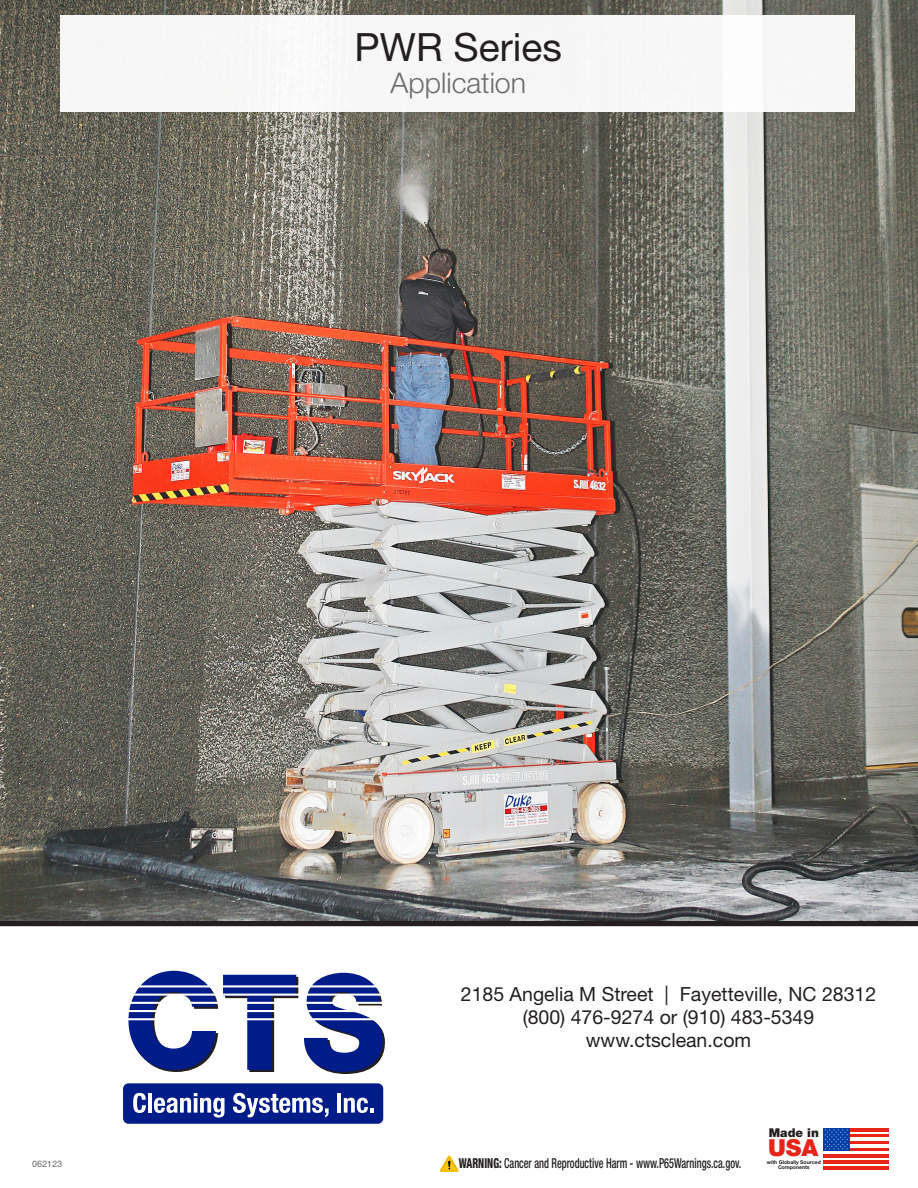
<style>
.page{position:relative;width:918px;height:1188px;background:#fff}
.page>*{position:absolute;margin:0;border:0;box-sizing:border-box;transform-origin:0 0}
.t1{font:39px "Helvetica Neue LT Std";color:#231f20}
.t2{font:300 28.5px "Helvetica Neue LT Std";color:#6c6d70}
.t3{font:900 23.55px "Helvetica Neue LT Std";color:#e72419}
.t4{font:19.5px/23.4px "Helvetica Neue LT Std";color:#231f20;text-align:center}
.t5{font:500 condensed 13.65px "Helvetica Neue LT Std";color:#231f20;scale:.75 1}
.t6{font:900 12.15px "Helvetica Neue LT Std";color:#231f20}
.t7{font:500 9px "Helvetica Neue LT Std";color:#808285}
.t8{font:700 5.25px/5.2px "Helvetica Neue LT Std";color:#231f20;text-align:center}
.s1{font-weight:800}
</style>
<div class="page">
<svg style="left:128px;top:971px;width:170px;height:101px"></svg>
<svg style="left:304px;top:973px;width:81px;height:101px"></svg>
<div style="left:123px;top:1083px;width:260px;height:41px;background:#001c88;border-radius:5px"></div>
<svg style="left:133px;top:1093px;width:13px;height:20px"></svg>
<hr style="left:148px;top:1093px;width:4px;height:20px;background:#fff">
<svg style="left:154px;top:1093px;width:71px;height:25px"></svg>
<svg style="left:233px;top:1093px;width:96px;height:24px"></svg>
<hr style="left:337px;top:1093px;width:4px;height:20px;background:#fff">
<svg style="left:344px;top:1098px;width:30px;height:15px"></svg>
<hr style="left:128px;top:985px;width:257px;height:2px;background:#fff">
<hr style="left:128px;top:994px;width:257px;height:2px;background:#fff">
<hr style="left:128px;top:1002px;width:257px;height:2px;background:#fff">
<hr style="left:128px;top:1010px;width:257px;height:2px;background:#fff">
<hr style="left:128px;top:1018px;width:257px;height:2px;background:#fff">
<div style="left:0;top:920px;width:918px;height:6px;background:#231f20"></div>
<img style="left:0;top:0;width:918px;height:920px">
<div style="left:60px;top:16px;width:795px;height:96px;background:#f7f7f6"></div>
<svg style="left:823px;top:1128px;width:66px;height:43px"></svg>
<svg style="left:440px;top:1156px;width:18px;height:16px"></svg>
<p class="t1" style="left:355px;top:24px;width:209px">PWR Series</p>
<p class="t2" style="left:390px;top:65px;width:137px">Application</p>
<p class="t7" style="left:32px;top:1159px;width:32px">062123</p>
<p class="t4" style="left:461px;top:982px;width:417px">2185 Angelia M Street | Fayetteville, NC 28312 (800) 476-9274 or (910) 483-5349 www.ctsclean.com</p>
<p class="t5" style="left:459px;top:1155px;width:378px"><span class="s1">WARNING:</span> Cancer and Reproductive Harm - www.P65Warnings.ca.gov.</p>
<p class="t6" style="left:769px;top:1125px;width:52px">Made in</p>
<p class="t8" style="left:767px;top:1159px;width:55px">with Globally Sourced<br>Components</p>
<p class="t3" style="left:768px;top:1134px;width:52px">USA</p>
</div>
